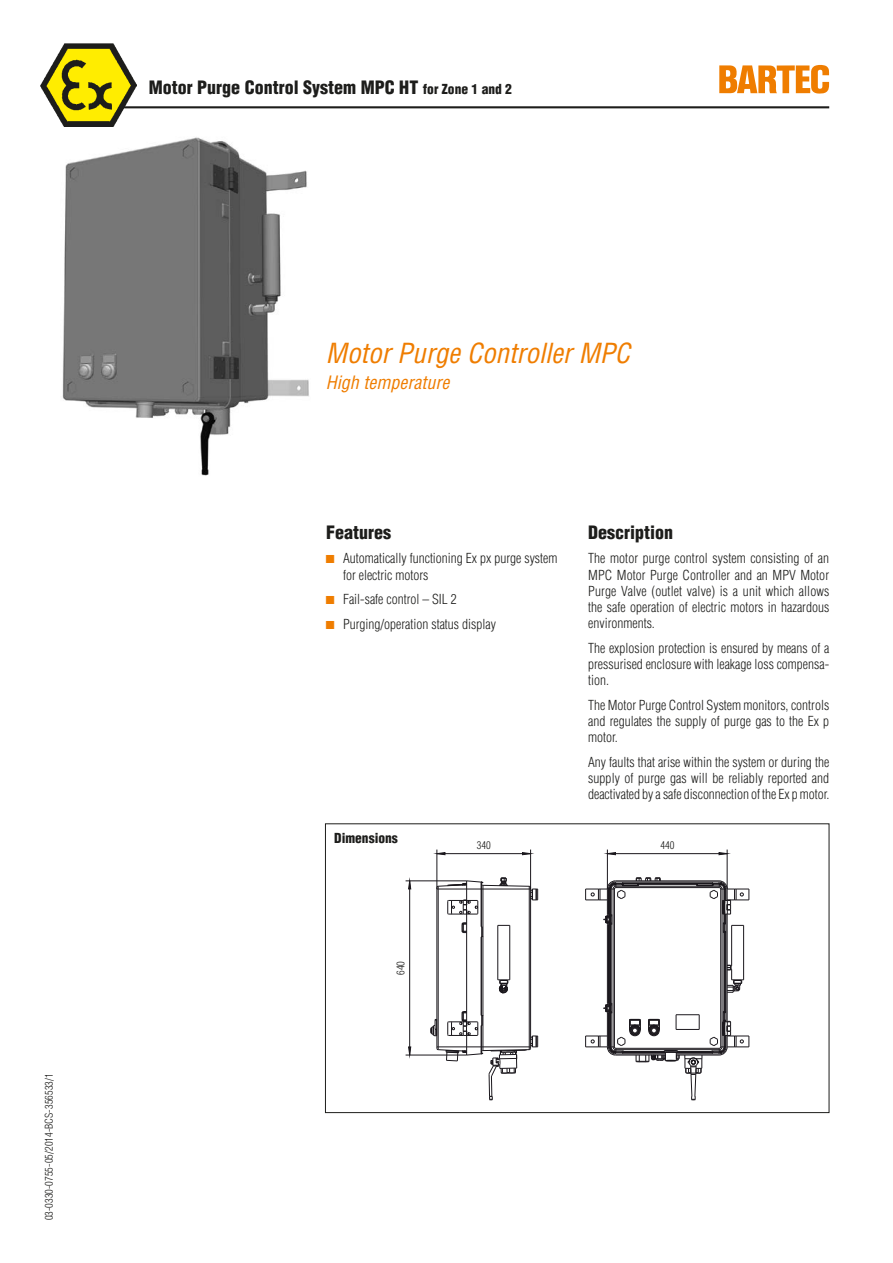
<style>
.page{position:relative;width:893px;height:1263px;background:#fff}
.page>*{position:absolute;margin:0;border:0;box-sizing:border-box;transform-origin:0 0}
.t1{font:italic condensed 27px "Helvetica";color:#ef7d00}
.t2{font:900 condensed 18px "Helvetica";color:#1d1d1b}
.t3{font:italic condensed 18px "Helvetica";color:#ef7d00}
.t4{font:300 condensed 13.5px/16.2px "Helvetica";color:#1d1d1b;text-align:justify}
.t5{font:900 condensed 13.5px "Helvetica";color:#1d1d1b}
.t6{font:300 condensed 10.5px "Helvetica";color:#1d1d1b}
.s1{font-size:13.5px}
</style>
<div class="page">
<img style="left:41px;top:44px;width:96px;height:82px">
<hr style="left:121px;top:106px;width:708px;height:2px;background:#1d1d1b">
<img style="left:62px;top:137px;width:247px;height:339px">
<div style="left:325px;top:824px;width:504px;height:289px;border:1px solid #1d1d1b"></div>
<hr style="left:437px;top:853px;width:94px;height:1px;background:#1a171c">
<hr style="left:437px;top:849px;width:1px;height:40px;background:#1a171c">
<hr style="left:530px;top:849px;width:1px;height:40px;background:#1a171c">
<svg style="left:436px;top:852px;width:9px;height:3px"></svg>
<svg style="left:522px;top:852px;width:9px;height:3px"></svg>
<hr style="left:409px;top:881px;width:1px;height:174px;background:#1a171c">
<hr style="left:406px;top:880px;width:61px;height:1px;background:#1a171c">
<hr style="left:406px;top:1055px;width:61px;height:1px;background:#1a171c">
<svg style="left:408px;top:880px;width:3px;height:9px"></svg>
<svg style="left:408px;top:1046px;width:3px;height:9px"></svg>
<hr style="left:607px;top:853px;width:120px;height:1px;background:#1a171c">
<hr style="left:607px;top:849px;width:1px;height:40px;background:#1a171c">
<hr style="left:727px;top:849px;width:1px;height:40px;background:#1a171c">
<svg style="left:607px;top:852px;width:9px;height:3px"></svg>
<svg style="left:719px;top:852px;width:8px;height:3px"></svg>
<hr style="left:727px;top:914px;width:1px;height:108px;background:#1a171c">
<hr style="left:726px;top:914px;width:1px;height:108px;background:#1a171c">
<hr style="left:616px;top:882px;width:103px;height:1px;background:#1a171c">
<hr style="left:676px;top:1054px;width:43px;height:1px;background:#1a171c">
<hr style="left:616px;top:880px;width:103px;height:1px;background:#1a171c">
<hr style="left:608px;top:924px;width:1px;height:79px;background:#1a171c">
<hr style="left:676px;top:1055px;width:43px;height:1px;background:#1a171c">
<hr style="left:607px;top:924px;width:1px;height:79px;background:#1a171c">
<hr style="left:722px;top:889px;width:1px;height:158px;background:#1a171c">
<hr style="left:677px;top:1051px;width:35px;height:1px;background:#1a171c">
<hr style="left:677px;top:1052px;width:35px;height:1px;background:#1a171c">
<hr style="left:616px;top:1048px;width:103px;height:1px;background:#1a171c">
<hr style="left:676px;top:1053px;width:37px;height:1px;background:#1a171c">
<hr style="left:614px;top:889px;width:1px;height:158px;background:#1a171c">
<hr style="left:616px;top:887px;width:103px;height:1px;background:#1a171c">
<hr style="left:638px;top:884px;width:59px;height:1px;background:#1a171c">
<hr style="left:613px;top:889px;width:1px;height:158px;background:#1a171c">
<hr style="left:611px;top:924px;width:1px;height:79px;background:#1a171c">
<hr style="left:616px;top:1049px;width:103px;height:1px;background:#1a171c">
<hr style="left:610px;top:924px;width:1px;height:79px;background:#1a171c">
<hr style="left:724px;top:932px;width:1px;height:79px;background:#1a171c">
<hr style="left:720px;top:889px;width:1px;height:158px;background:#1a171c">
<hr style="left:623px;top:883px;width:89px;height:1px;background:#1a171c">
<hr style="left:725px;top:931px;width:1px;height:82px;background:#1a171c">
<hr style="left:616px;top:886px;width:103px;height:1px;background:#1a171c">
<hr style="left:743px;top:925px;width:1px;height:55px;background:#1a171c">
<hr style="left:731px;top:925px;width:1px;height:41px;background:#1a171c">
<hr style="left:609px;top:923px;width:1px;height:82px;background:#1a171c">
<svg style="left:710px;top:1011px;width:40px;height:44px"></svg>
<svg style="left:585px;top:877px;width:76px;height:48px"></svg>
<svg style="left:585px;top:1003px;width:118px;height:97px"></svg>
<svg style="left:696px;top:880px;width:54px;height:53px"></svg>
<svg style="left:727px;top:965px;width:17px;height:28px"></svg>
<hr style="left:437px;top:889px;width:1px;height:158px;background:#1a171c">
<hr style="left:466px;top:910px;width:1px;height:116px;background:#1a171c">
<hr style="left:530px;top:889px;width:1px;height:158px;background:#1a171c">
<hr style="left:438px;top:889px;width:1px;height:158px;background:#1a171c">
<hr style="left:481px;top:937px;width:1px;height:78px;background:#1a171c">
<hr style="left:529px;top:889px;width:1px;height:158px;background:#1a171c">
<hr style="left:483px;top:889px;width:1px;height:158px;background:#1a171c">
<hr style="left:481px;top:889px;width:1px;height:38px;background:#1a171c">
<hr style="left:509px;top:925px;width:1px;height:55px;background:#1a171c">
<hr style="left:497px;top:925px;width:1px;height:55px;background:#1a171c">
<svg style="left:462px;top:922px;width:5px;height:11px"></svg>
<svg style="left:481px;top:926px;width:2px;height:12px"></svg>
<svg style="left:431px;top:1011px;width:107px;height:89px"></svg>
<svg style="left:436px;top:878px;width:102px;height:37px"></svg>
<svg style="left:498px;top:979px;width:12px;height:14px"></svg>
<svg style="left:719px;top:65px;width:110px;height:29px"></svg>
<h2 class="t2" style="left:149px;top:76px;width:365px">Motor Purge Control System MPC HT <span class="s1">for Zone 1 and 2</span></h2>
<p class="t6" style="left:43px;top:1220px;width:148px;rotate:-90deg">03-0330-0755-05/2014-BCS-356533/1</p>
<h1 class="t1" style="left:326px;top:336px;width:305px">Motor Purge Controller MPC</h1>
<h2 class="t3" style="left:326px;top:371px;width:125px">High temperature</h2>
<h2 class="t2" style="left:326px;top:521px;width:66px">Features</h2>
<p class="t4" style="left:343px;top:550px;width:216px">Automatically functioning Ex px purge system for electric motors</p>
<p class="t4" style="left:343px;top:587px;width:154px;line-height:24.8px">Fail-safe control – SIL 2<br>Purging/operation status display</p>
<h2 class="t2" style="left:588px;top:521px;width:86px">Description</h2>
<p class="t4" style="left:588px;top:550px;width:243px">The motor purge control system consisting of an MPC Motor Purge Controller and an MPV Motor Purge Valve (outlet valve) is a unit which allows the safe operation of electric motors in hazardous environments.</p>
<p class="t4" style="left:588px;top:640px;width:243px">The explosion protection is ensured by means of a pressurised enclosure with leakage loss compensa&shy;tion.</p>
<p class="t4" style="left:588px;top:697px;width:243px">The Motor Purge Control System monitors, controls and regulates the supply of purge gas to the Ex p motor.</p>
<p class="t4" style="left:588px;top:754px;width:243px">Any faults that arise within the system or during the supply of purge gas will be reliably reported and deactivated by a safe disconnection of the Ex p motor.</p>
<p class="t5" style="left:334px;top:830px;width:65px">Dimensions</p>
<p class="t6" style="left:394px;top:975px;width:15px;rotate:-90deg">640</p>
<p class="t6" style="left:477px;top:839px;width:15px">340</p>
<p class="t6" style="left:661px;top:839px;width:15px">440</p>
</div>
